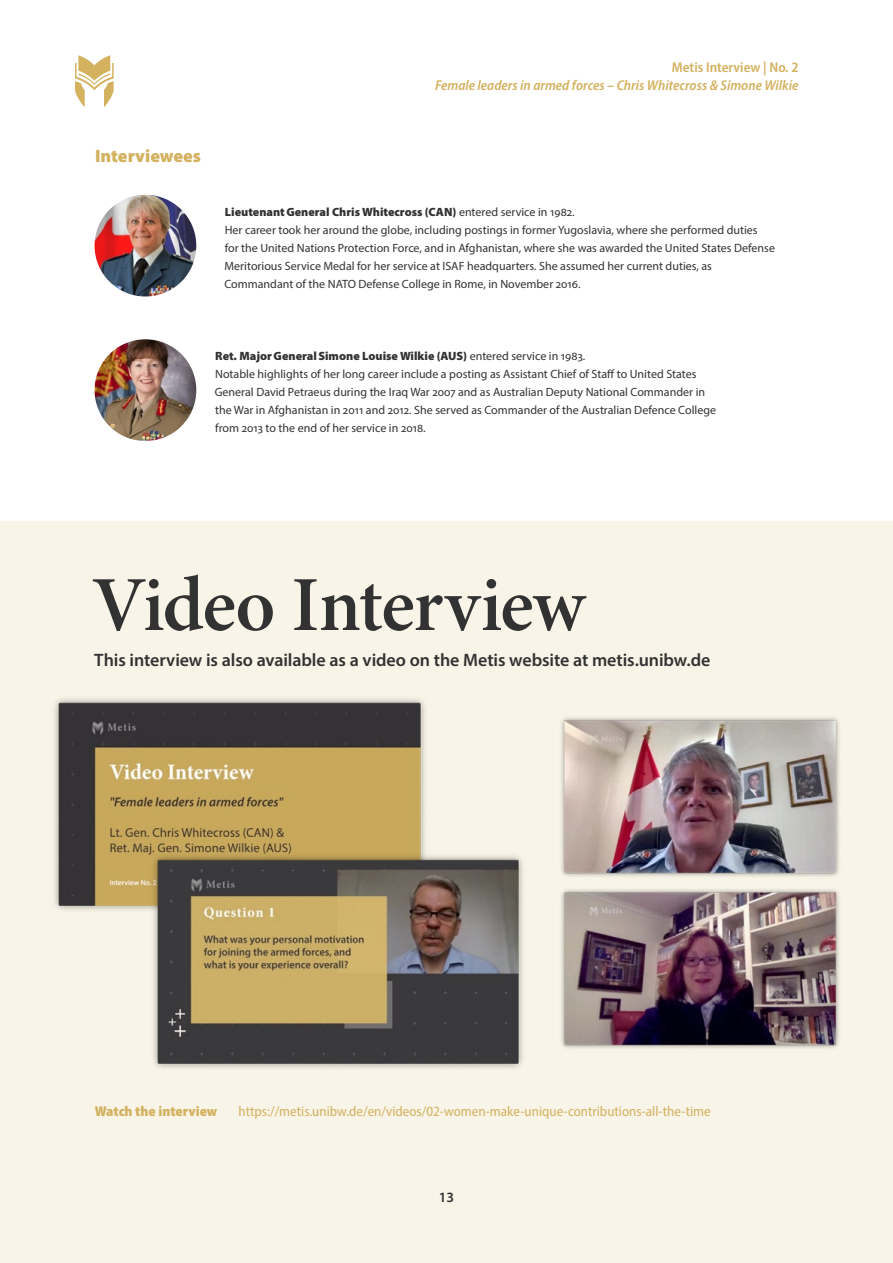
<style>
.page{position:relative;width:893px;height:1263px;background:#fff}
.page>*{position:absolute;margin:0;border:0;box-sizing:border-box;transform-origin:0 0}
.t1{font:600 78px "Minion 3 Subhead";letter-spacing:-.015em;color:#323232}
.t2{font:600 18px "Myriad Pro";letter-spacing:-.005em;color:#323232}
.t3{font:900 18px "Myriad Pro";color:#d3b15e}
.t4{font:semi-condensed 14.25px "Myriad Pro";color:#d3b15e}
.t5{font:italic 600 semi-condensed 14.25px "Myriad Pro";color:#d3b15e}
.t6{font:600 semi-condensed 14.25px "Myriad Pro";color:#d3b15e}
.t7{font:900 semi-condensed 14.25px "Myriad Pro";color:#d3b15e}
.t8{font:600 14.25px "Myriad Pro";color:#323232}
.t9{font:12px/18px "Myriad Pro";color:#323232}
.s1{font-weight:900}
</style>
<div class="page">
<div style="left:0;top:522px;width:892px;height:741px;background:#f9f4e8"></div>
<img style="left:94px;top:195px;width:102px;height:102px;border-radius:51px">
<img style="left:94px;top:339px;width:102px;height:102px;border-radius:51px">
<img style="left:561px;top:889px;width:278px;height:160px">
<img style="left:561px;top:717px;width:278px;height:160px">
<img style="left:54px;top:699px;width:371px;height:211px">
<img style="left:148px;top:850px;width:375px;height:218px">
<svg style="left:75px;top:55px;width:39px;height:52px"></svg>
<h2 class="t3" style="left:95px;top:144px;width:107px">Interviewees</h2>
<p class="t6" style="left:671px;top:58px;width:128px">Metis Interview | No. 2</p>
<p class="t5" style="left:435px;top:76px;width:365px">Female leaders in armed forces – Chris Whitecross &amp; Simone Wilkie</p>
<p class="t9" style="left:224px;top:203px;width:552px"><span class="s1">LieutenantGeneral Chris Whitecross (CAN)</span> entered service in 1982.<br>Her career took her around the globe, including postings in former Yugoslavia, where she performed duties<br>for the United Nations Protection Force, and in Afghanistan, where she was awarded the United States Defense Meritorious Service Medal for her service at ISAF headquarters. She assumed her current duties, as Commandant of the NATO Defense College in Rome, in November 2016.</p>
<p class="t9" style="left:215px;top:347px;width:503px"><span class="s1">Ret. MajorGeneralSimone Louise Wilkie (AUS)</span> entered service in 1983.<br>Notable highlights of her long career include a posting as Assistant Chief of Staff to United States General David Petraeus during the Iraq War 2007 and as Australian Deputy National Commander in the War in Afghanistan in 2011 and 2012. She served as Commander of the Australian Defence College from 2013 to the end of her service in 2018.</p>
<h1 class="t1" style="left:95px;top:551px;width:491px">Video Interview</h1>
<h2 class="t2" style="left:94px;top:649px;width:617px">This interview is also available as a video on the Metis website at metis.unibw.de</h2>
<p class="t7" style="left:95px;top:1102px;width:124px">Watch the interview</p>
<p class="t4" style="left:238px;top:1103px;width:473px">https://metis.unibw.de/en/videos/02-women-make-unique-contributions-all-the-time</p>
<p class="t8" style="left:439px;top:1188px;width:17px">13</p>
</div>
